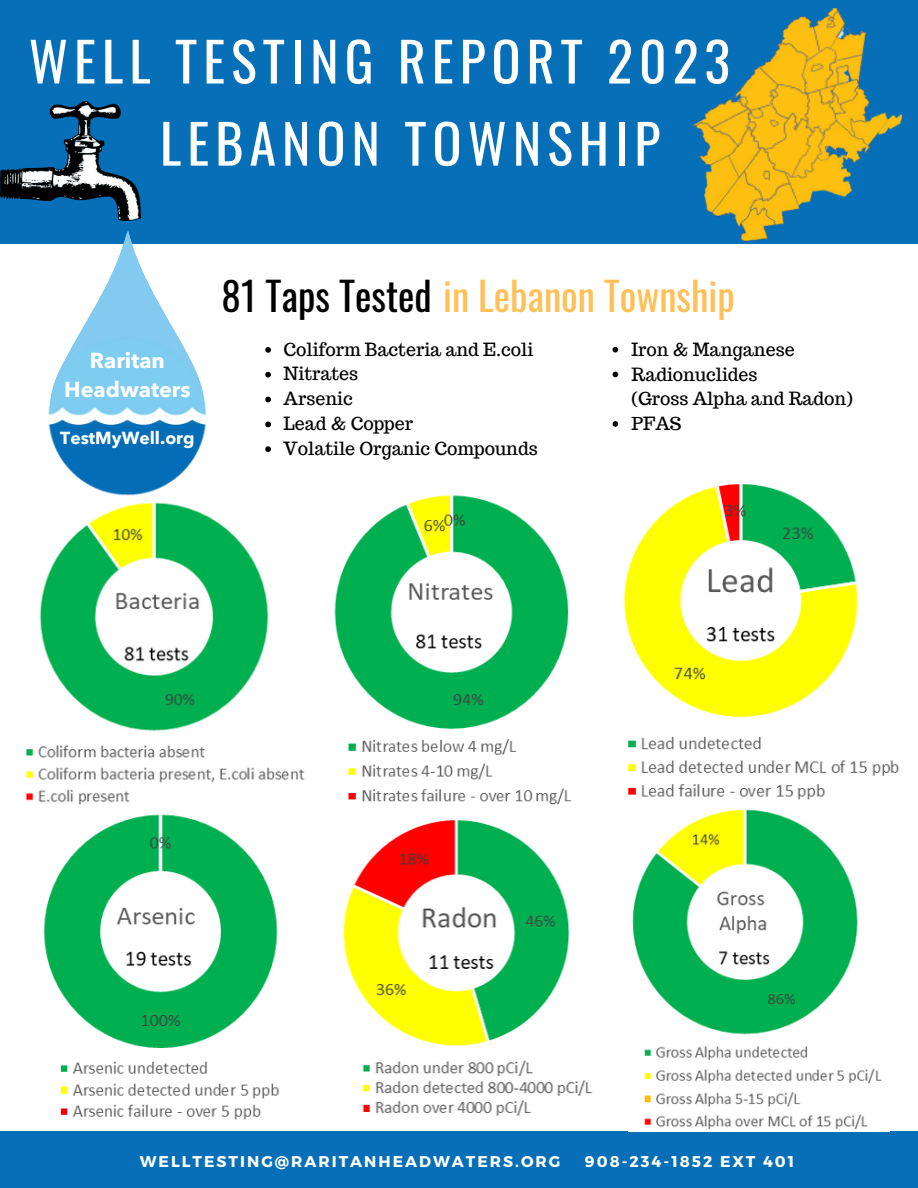
<style>
.page{position:relative;width:918px;height:1188px;background:#fff}
.page>*{position:absolute;margin:0;border:0;box-sizing:border-box;transform-origin:0 0}
.t1{font:54px "Oswald";letter-spacing:.11em;color:#fff}
.t2{font:39px "Oswald";color:#fec057}
.t3{font:700 21.6px/29.4px "Avenir Next LT Pro";color:#fff;text-align:center}
.t4{font:17.85px "Trocchi";color:#000}
.t5{font:700 17.4px "Avenir Next LT Pro";color:#fff}
.t6{font:700 15.6px "Montserrat";letter-spacing:.13em;color:#fff}
.s1{color:#000}
</style>
<div class="page">
<div style="left:0;top:0;width:918px;height:243px;background:#066fb7"></div>
<div style="left:0;top:1132px;width:918px;height:56px;background:#066fb7"></div>
<img style="left:0;top:102px;width:141px;height:119px">
<svg style="left:50px;top:231px;width:155px;height:86px"></svg>
<img style="left:48px;top:317px;width:159px;height:179px">
<img style="left:693px;top:7px;width:208px;height:233px">
<img style="left:25px;top:502px;width:280px;height:303px">
<img style="left:334px;top:495px;width:237px;height:309px">
<img style="left:624px;top:484px;width:275px;height:316px">
<img style="left:43px;top:814px;width:237px;height:306px">
<img style="left:343px;top:820px;width:250px;height:296px">
<img style="left:632px;top:809px;width:250px;height:320px">
<svg style="left:265px;top:347px;width:6px;height:6px"></svg>
<svg style="left:265px;top:372px;width:6px;height:6px"></svg>
<svg style="left:265px;top:397px;width:6px;height:5px"></svg>
<svg style="left:265px;top:422px;width:6px;height:5px"></svg>
<svg style="left:265px;top:446px;width:6px;height:6px"></svg>
<svg style="left:613px;top:347px;width:5px;height:5px"></svg>
<svg style="left:613px;top:372px;width:5px;height:5px"></svg>
<svg style="left:613px;top:421px;width:5px;height:6px"></svg>
<p class="t1" style="left:29px;top:19px;width:703px">WELL TESTING REPORT 2023</p>
<p class="t1" style="left:160px;top:101px;width:502px">LEBANON TOWNSHIP</p>
<p class="t3" style="left:64px;top:348px;width:128px">Raritan<br>Headwaters</p>
<p class="t5" style="left:60px;top:430px;width:136px">TestMyWell.org</p>
<p class="t2" style="left:222px;top:266px;width:515px"><span class="s1">81 Taps Tested</span> in Lebanon Township</p>
<p class="t4" style="left:284px;top:337px;width:251px">Coliform Bacteria and E.coli</p>
<p class="t4" style="left:284px;top:362px;width:76px">Nitrates</p>
<p class="t4" style="left:284px;top:387px;width:71px">Arsenic</p>
<p class="t4" style="left:284px;top:412px;width:131px">Lead &amp; Copper</p>
<p class="t4" style="left:284px;top:437px;width:256px">Volatile Organic Compounds</p>
<p class="t4" style="left:632px;top:338px;width:165px">Iron &amp; Manganese</p>
<p class="t4" style="left:632px;top:362px;width:128px">Radionuclides</p>
<p class="t4" style="left:632px;top:412px;width:51px">PFAS</p>
<p class="t4" style="left:632px;top:387px;width:223px">(Gross Alpha and Radon)</p>
<p class="t6" style="left:140px;top:1151px;width:422px">WELLTESTING@RARITANHEADWATERS.ORG</p>
<p class="t6" style="left:585px;top:1151px;width:211px">908-234-1852 EXT 401</p>
</div>
